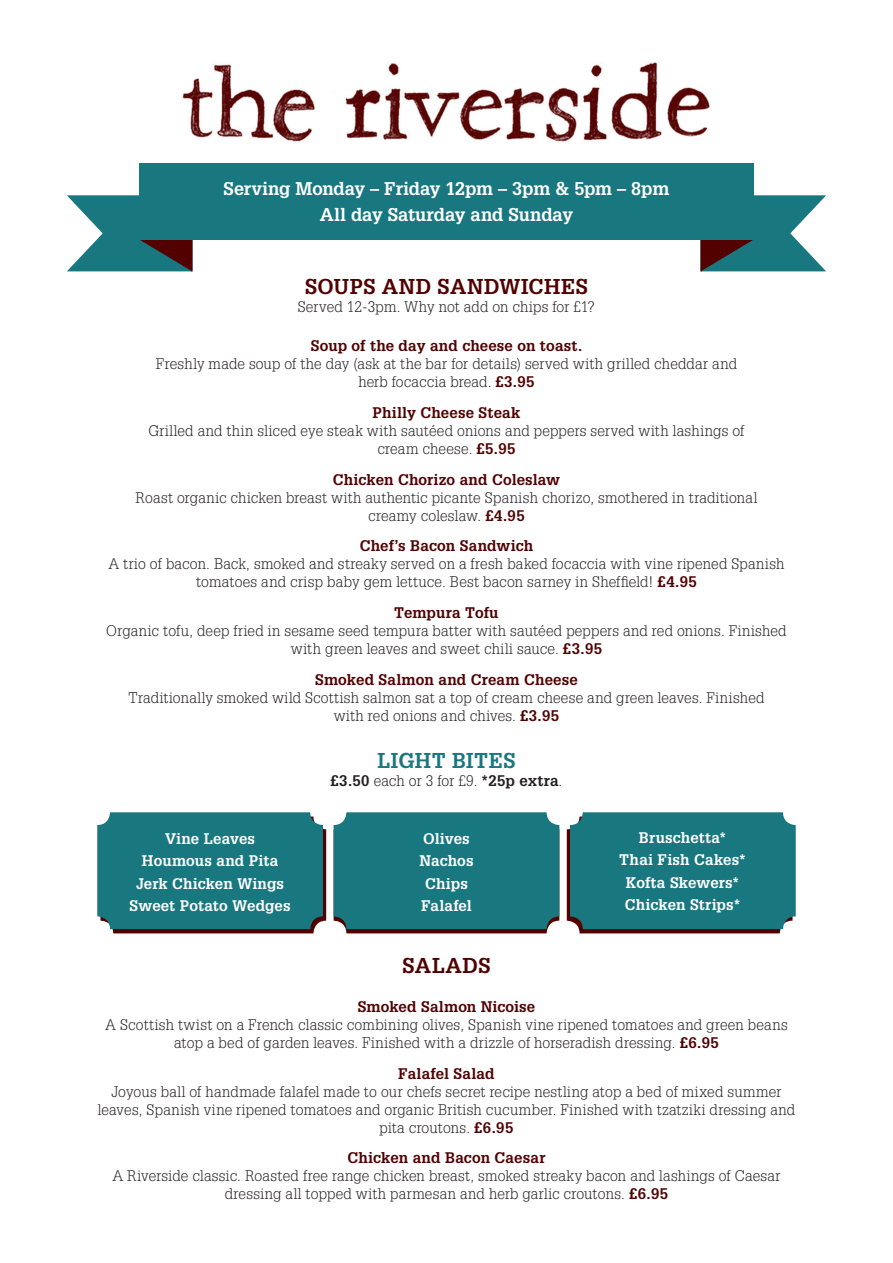
<style>
.page{position:relative;width:893px;height:1263px;background:#fff}
.page>*{position:absolute;margin:0;border:0;box-sizing:border-box;transform-origin:0 0}
.t1{font:700 21px "Glypha LT";letter-spacing:.03em;color:#520000}
.t2{font:700 21px "Glypha LT";letter-spacing:.025em;color:#197780}
.t3{font:700 18px/25.5px "Glypha LT";letter-spacing:-.005em;color:#fff;text-align:center}
.t4{font:300 15px/18px "Glypha LT";letter-spacing:.015em;color:#231f20;text-align:center}
.t5{font:700 15px "Glypha LT";letter-spacing:.01em;color:#fff}
.t6{font:700 15px "Glypha LT";letter-spacing:.015em;color:#231f20}
.s1{font-weight:700;color:#520000}
.s2{font-weight:300}
</style>
<div class="page">
<svg style="left:567px;top:816px;width:225px;height:117px"></svg>
<svg style="left:100px;top:816px;width:226px;height:117px"></svg>
<svg style="left:334px;top:816px;width:225px;height:117px"></svg>
<div style="left:570px;top:812px;width:226px;height:117px;background:#197780;border-radius:13px"></div>
<div style="left:97px;top:812px;width:226px;height:117px;background:#197780;border-radius:13px"></div>
<div style="left:334px;top:812px;width:225px;height:117px;background:#197780;border-radius:13px"></div>
<svg style="left:182px;top:62px;width:528px;height:80px"></svg>
<svg style="left:67px;top:195px;width:125px;height:76px"></svg>
<svg style="left:701px;top:195px;width:125px;height:76px"></svg>
<div style="left:139px;top:163px;width:615px;height:76px;background:#197780"></div>
<p class="t3" style="left:224px;top:176px;width:447px">Serving Monday – Friday 12pm – 3pm &amp; 5pm – 8pm<br>All day Saturday and Sunday</p>
<p class="t1" style="left:305px;top:273px;width:284px">SOUPS AND SANDWICHES</p>
<p class="t4" style="left:298px;top:298px;width:299px">Served 12-3pm. Why not add on chips for £1?</p>
<p class="t4" style="left:156px;top:337px;width:583px"><span class="s1">Soup of the day and cheese on toast.<br></span>Freshly made soup of the day (ask at the bar for details) served with grilled cheddar and herb focaccia bread. <span class="s1">£3.95</span></p>
<p class="t4" style="left:148px;top:404px;width:597px"><span class="s1">Philly Cheese Steak<br></span>Grilled and thin sliced eye steak with sautéed onions and peppers served with lashings of cream cheese. <span class="s1">£5.95</span></p>
<p class="t4" style="left:136px;top:470px;width:623px"><span class="s1">Chicken Chorizo and Coleslaw<br></span>Roast organic chicken breast with authentic picante Spanish chorizo, smothered in traditional creamy coleslaw. <span class="s1">£4.95</span></p>
<p class="t4" style="left:108px;top:537px;width:678px"><span class="s1">Chef’s Bacon Sandwich<br></span>A trio of bacon. Back, smoked and streaky served on a fresh baked focaccia with vine ripened Spanish tomatoes and crisp baby gem lettuce. Best bacon sarney in Sheffield! <span class="s1">£4.95</span></p>
<p class="t4" style="left:106px;top:604px;width:682px"><span class="s1">Tempura Tofu<br></span>Organic tofu, deep fried in sesame seed tempura batter with sautéed peppers and red onions. Finished with green leaves and sweet chili sauce. <span class="s1">£3.95</span></p>
<p class="t4" style="left:128px;top:671px;width:637px"><span class="s1">Smoked Salmon and Cream Cheese<br></span>Traditionally smoked wild Scottish salmon sat a top of cream cheese and green leaves. Finished with red onions and chives. <span class="s1">£3.95</span></p>
<p class="t5" style="left:165px;top:829px;width:91px">Vine Leaves</p>
<p class="t5" style="left:142px;top:852px;width:138px">Houmous and Pita</p>
<p class="t5" style="left:136px;top:874px;width:150px">Jerk Chicken Wings</p>
<p class="t5" style="left:130px;top:896px;width:163px">Sweet Potato Wedges</p>
<p class="t2" style="left:377px;top:747px;width:139px">LIGHT BITES</p>
<p class="t6" style="left:331px;top:771px;width:233px">£3.50 <span class="s2">each or 3 for £9.</span> *25p extra<span class="s2">.</span></p>
<p class="t5" style="left:423px;top:829px;width:48px">Olives</p>
<p class="t5" style="left:419px;top:852px;width:56px">Nachos</p>
<p class="t5" style="left:425px;top:874px;width:44px">Chips</p>
<p class="t5" style="left:421px;top:896px;width:52px">Falafel</p>
<p class="t5" style="left:639px;top:828px;width:89px">Bruschetta*</p>
<p class="t5" style="left:619px;top:851px;width:128px">Thai Fish Cakes*</p>
<p class="t5" style="left:626px;top:873px;width:115px">Kofta Skewers*</p>
<p class="t5" style="left:625px;top:895px;width:117px">Chicken Strips*</p>
<p class="t1" style="left:402px;top:952px;width:90px">SALADS</p>
<p class="t4" style="left:105px;top:998px;width:684px"><span class="s1">Smoked Salmon Nicoise<br></span>A Scottish twist on a French classic combining olives, Spanish vine ripened tomatoes and green beans atop a bed of garden leaves. Finished with a drizzle of horseradish dressing. <span class="s1">£6.95</span></p>
<p class="t4" style="left:98px;top:1065px;width:699px"><span class="s1">Falafel Salad<br></span>Joyous ball of handmade falafel made to our chefs secret recipe nestling atop a bed of mixed summer leaves, Spanish vine ripened tomatoes and organic British cucumber. Finished with tzatziki dressing and pita croutons. <span class="s1">£6.95</span></p>
<p class="t4" style="left:112px;top:1149px;width:670px"><span class="s1">Chicken and Bacon Caesar<br></span>A Riverside classic. Roasted free range chicken breast, smoked streaky bacon and lashings of Caesar dressing all topped with parmesan and herb garlic croutons. <span class="s1">£6.95</span></p>
</div>
